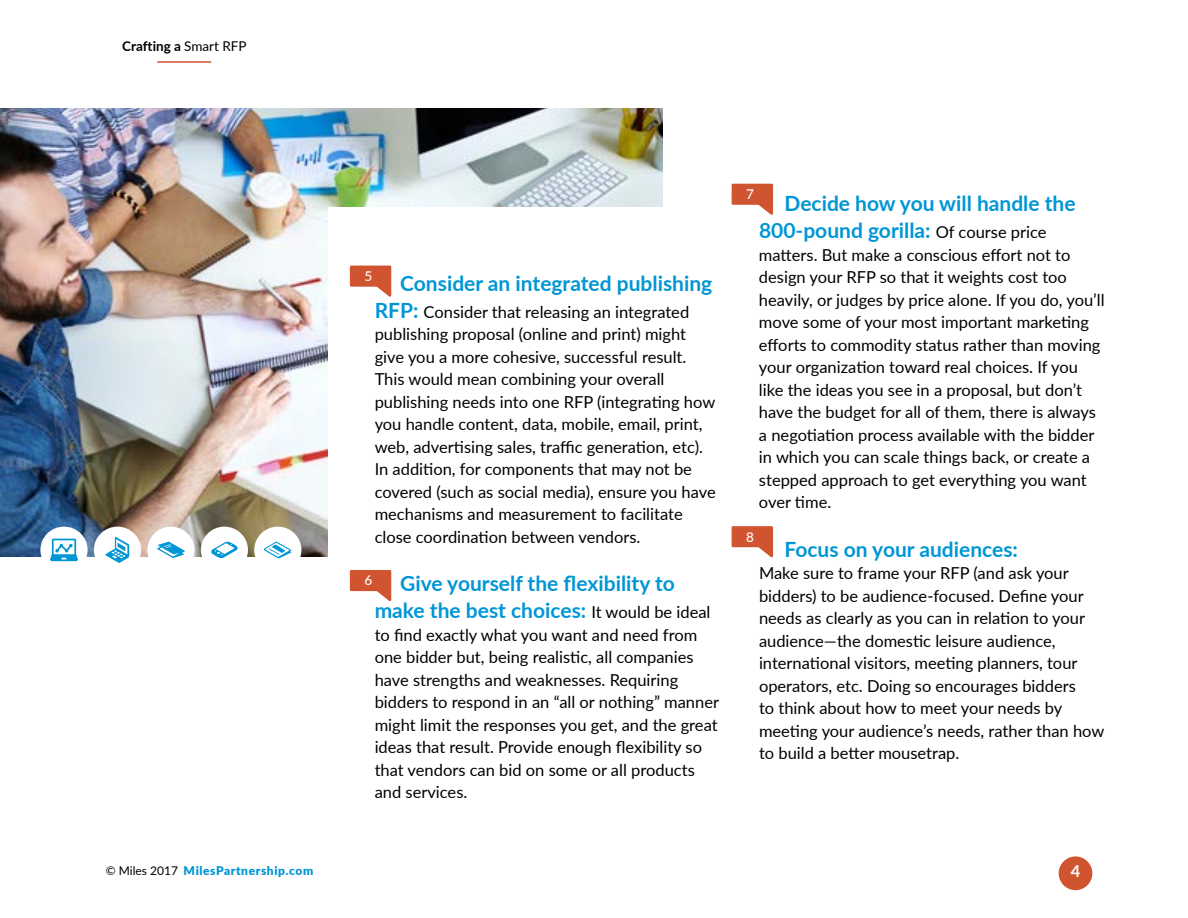
<style>
.page{position:relative;width:1188px;height:918px;background:#fff}
.page>*{position:absolute;margin:0;border:0;box-sizing:border-box;transform-origin:0 0}
.t1{font:700 21px/27px "Lato";color:#0096d6;text-align:center}
.t2{font:16.5px/22.5px "Lato";color:#000}
.t3{font:700 16.5px "Lato";color:#fff}
.t4{font:700 13.5px "Lato";color:#000}
.t5{font:500 13.5px "Lato";color:#fff}
.t6{font:900 12px "Lato";letter-spacing:.05em;color:#0096d6}
.s1{font-weight:400}
.s2{font-weight:700;font-size:21px;color:#0096d6}
.s3{font-weight:400;font-size:16.5px;color:#000}
.s4{font-weight:400;color:#000}
</style>
<div class="page">
<img style="left:0;top:108px;width:662px;height:449px">
<div style="left:40px;top:527px;width:48px;height:46px;background:#fff;border-radius:50%"></div>
<svg style="left:50px;top:539px;width:28px;height:22px"></svg>
<div style="left:94px;top:527px;width:47px;height:46px;background:#fff;border-radius:50%"></div>
<svg style="left:106px;top:537px;width:23px;height:26px"></svg>
<div style="left:147px;top:527px;width:48px;height:46px;background:#fff;border-radius:50%"></div>
<svg style="left:157px;top:542px;width:28px;height:16px"></svg>
<div style="left:201px;top:527px;width:47px;height:46px;background:#fff;border-radius:50%"></div>
<svg style="left:211px;top:541px;width:26px;height:17px"></svg>
<div style="left:254px;top:527px;width:47px;height:46px;background:#fff;border-radius:50%"></div>
<svg style="left:264px;top:541px;width:28px;height:17px"></svg>
<div style="left:328px;top:207px;width:396px;height:637px;background:#fff"></div>
<svg style="left:350px;top:266px;width:41px;height:31px"></svg>
<svg style="left:350px;top:570px;width:41px;height:31px"></svg>
<svg style="left:732px;top:184px;width:41px;height:31px"></svg>
<svg style="left:732px;top:526px;width:41px;height:31px"></svg>
<div style="left:1059px;top:856px;width:33px;height:34px;background:#d15431;border-radius:50%"></div>
<hr style="left:157px;top:61px;width:54px;height:2px;background:#d15431">
<p class="t4" style="left:122px;top:37px;width:126px">Crafting a <span class="s1">Smart RFP</span></p>
<p class="t5" style="left:364px;top:266px;width:9px">5</p>
<p class="t1" style="left:400px;top:268px;width:314px">Consider an integrated publishing</p>
<p class="t2" style="left:375px;top:300px;width:343px"><span class="s2">RFP:</span> Consider that releasing an integrated publishing proposal (online and print) might give you a more cohesive, successful result.<br>This would mean combining your overall publishing needs into one RFP (integrating how you handle content, data, mobile, email, print, web, advertising sales, traffic generation, etc).<br>In addition, for components that may not be covered (such as social media), ensure you have mechanisms and measurement to facilitate close coordination between vendors.</p>
<p class="t1" style="left:375px;top:569px;width:337px">Give yourself the flexibility to<br>make the best choices: <span class="s3">It would be ideal</span></p>
<p class="t2" style="left:375px;top:623px;width:346px">to find exactly what you want and need from one bidder but, being realistic, all companies have strengths and weaknesses. Requiring bidders to respond in an “all or nothing” manner might limit the responses you get, and the great ideas that result. Provide enough flexibility so that vendors can bid on some or all products and services.</p>
<p class="t5" style="left:364px;top:571px;width:9px">6</p>
<p class="t5" style="left:746px;top:185px;width:9px">7</p>
<p class="t1" style="left:759px;top:189px;width:318px;text-align:left;text-indent:26px">Decide how you will handle the<br>800-pound gorilla: <span class="s3">Of course price</span></p>
<p class="t2" style="left:759px;top:243px;width:347px">matters. But make a conscious effort not to design your RFP so that it weights cost too heavily, or judges by price alone. If you do, you’ll move some of your most important marketing efforts to commodity status rather than moving your organization toward real choices. If you like the ideas you see in a proposal, but don’t have the budget for all of them, there is always a negotiation process available with the bidder in which you can scale things back, or create a stepped approach to get everything you want over time.</p>
<p class="t1" style="left:785px;top:535px;width:235px">Focus on your audiences:</p>
<p class="t2" style="left:759px;top:561px;width:347px">Make sure to frame your RFP (and ask your bidders) to be audience-focused. Define your needs as clearly as you can in relation to your audience—the domestic leisure audience, international visitors, meeting planners, tour operators, etc. Doing so encourages bidders<br>to think about how to meet your needs by meeting your audience’s needs, rather than how to build a better mousetrap.</p>
<p class="t5" style="left:746px;top:527px;width:9px">8</p>
<p class="t6" style="left:106px;top:862px;width:209px"><span class="s4">© Miles 2017</span> MilesPartnership.com</p>
<p class="t3" style="left:1071px;top:859px;width:11px">4</p>
</div>
